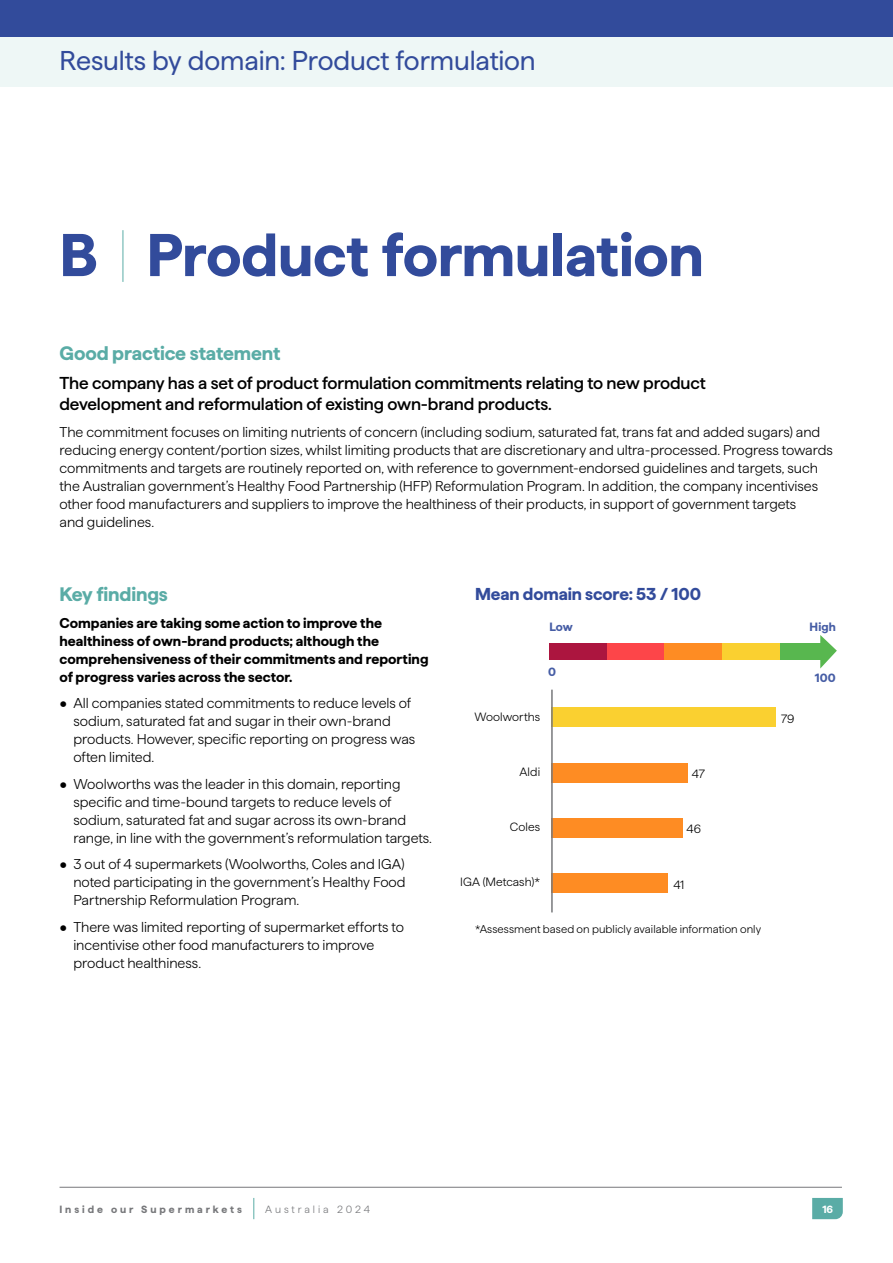
<style>
.page{position:relative;width:893px;height:1263px;background:#fff}
.page>*{position:absolute;margin:0;border:0;box-sizing:border-box;transform-origin:0 0}
.t1{font:700 60.15px "Haffer";letter-spacing:-.005em;color:#324b9b}
.t2{font:27.15px "Haffer";letter-spacing:-.005em;color:#324b9b}
.t3{font:700 19.5px "Haffer";letter-spacing:-.01em;color:#5aaca6}
.t4{font:500 17.25px/21px "Haffer";letter-spacing:-.01em;color:#000}
.t5{font:700 17.25px "Haffer";letter-spacing:-.005em;color:#324b9b}
.t6{font:300 14.25px/18px "Haffer";letter-spacing:-.005em;color:#000}
.t7{font:700 14.25px/18px "Haffer";color:#000}
.t8{font:300 12px "Haffer";letter-spacing:.005em;color:#000}
.t9{font:700 12px "Haffer";letter-spacing:.01em;color:#465da5}
.t10{font:300 11.25px "Haffer";letter-spacing:.005em;color:#000}
.t11{font:700 10.5px "Haffer";letter-spacing:.28em;color:#77787b}
.t12{font:300 10.5px "Haffer";letter-spacing:.28em;color:#77787b}
.t13{font:700 10.5px "Haffer";color:#fff}
</style>
<div class="page">
<svg style="left:812px;top:1198px;width:31px;height:21px"></svg>
<svg style="left:253px;top:1198px;width:1px;height:21px"></svg>
<hr style="left:60px;top:1187px;width:782px;height:1px;background:#77787b">
<div style="left:0;top:0;width:893px;height:37px;background:#324b9b"></div>
<div style="left:551px;top:708px;width:225px;height:19px;background:#fad030"></div>
<div style="left:551px;top:764px;width:137px;height:19px;background:#fe8c23"></div>
<div style="left:551px;top:818px;width:132px;height:20px;background:#fe8c23"></div>
<div style="left:551px;top:873px;width:117px;height:19px;background:#fe8c23"></div>
<hr style="left:551px;top:690px;width:2px;height:222px;background:#77787b">
<div style="left:549px;top:643px;width:58px;height:17px;background:#ac153f"></div>
<div style="left:607px;top:643px;width:58px;height:17px;background:#fd4549"></div>
<div style="left:665px;top:643px;width:57px;height:17px;background:#fe8c23"></div>
<div style="left:722px;top:643px;width:58px;height:17px;background:#fad030"></div>
<div style="left:780px;top:643px;width:41px;height:17px;background:#58b74f"></div>
<svg style="left:820px;top:635px;width:17px;height:33px"></svg>
<div style="left:0;top:38px;width:893px;height:49px;background:#eef7f6"></div>
<hr style="left:123px;top:230px;width:1px;height:52px;background:#5aaca6">
<h2 class="t2" style="left:60px;top:41px;width:478px">Results by domain: Product formulation</h2>
<h1 class="t1" style="left:60px;top:210px;width:646px">B Product formulation</h1>
<h3 class="t3" style="left:60px;top:338px;width:222px">Good practice statement</h3>
<p class="t4" style="left:60px;top:371px;width:648px">The company has a set of product formulation commitments relating to new product development and reformulation of existing own-brand products.</p>
<p class="t6" style="left:60px;top:421px;width:775px">The commitment focuses on limiting nutrients of concern (including sodium, saturated fat, trans fat and added sugars) and reducing energy content/portion sizes, whilst limiting products that are discretionary and ultra-processed. Progress towards commitments and targets are routinely reported on, with reference to government-endorsed guidelines and targets, such the Australian government’s Healthy Food Partnership (HFP) Reformulation Program. In addition, the company incentivises other food manufacturers and suppliers to improve the healthiness of their products, in support of government targets<br>and guidelines.</p>
<h3 class="t3" style="left:60px;top:580px;width:110px">Key findings</h3>
<p class="t7" style="left:60px;top:613px;width:370px">Companies are taking some action to improve the healthiness of own-brand products; although the comprehensiveness of their commitments and reporting of progress varies across the sector.</p>
<p class="t6" style="left:73px;top:693px;width:343px;text-indent:-14px">• All companies stated commitments to reduce levels of sodium, saturated fat and sugar in their own-brand products. However, specific reporting on progress was often limited.</p>
<p class="t6" style="left:73px;top:774px;width:360px;text-indent:-14px">• Woolworths was the leader in this domain, reporting specific and time-bound targets to reduce levels of sodium, saturated fat and sugar across its own-brand range, in line with the government’s reformulation targets.</p>
<p class="t6" style="left:73px;top:854px;width:334px;text-align:justify;text-indent:-14px">• 3 out of 4 supermarkets (Woolworths, Coles and IGA) noted participating in the government’s Healthy Food Partnership Reformulation Program.</p>
<p class="t6" style="left:73px;top:917px;width:332px;text-indent:-14px">• There was limited reporting of supermarket efforts to incentivise other food manufacturers to improve product healthiness.</p>
<p class="t5" style="left:475px;top:581px;width:228px">Mean domain score: 53 / 100</p>
<p class="t9" style="left:549px;top:618px;width:25px">Low</p>
<p class="t9" style="left:810px;top:618px;width:28px">High</p>
<p class="t9" style="left:548px;top:663px;width:9px">0</p>
<p class="t8" style="left:474px;top:708px;width:67px">Woolworths</p>
<p class="t8" style="left:520px;top:763px;width:22px">Aldi</p>
<p class="t8" style="left:692px;top:765px;width:15px">47</p>
<p class="t8" style="left:510px;top:818px;width:32px">Coles</p>
<p class="t8" style="left:686px;top:820px;width:16px">46</p>
<p class="t8" style="left:460px;top:873px;width:81px">IGA (Metcash)*</p>
<p class="t8" style="left:673px;top:875px;width:13px">41</p>
<p class="t10" style="left:475px;top:921px;width:288px">*Assessment based on publicly available information only</p>
<p class="t8" style="left:781px;top:710px;width:15px">79</p>
<p class="t9" style="left:815px;top:669px;width:22px">100</p>
<p class="t11" style="left:60px;top:1201px;width:184px">Inside our Supermarkets</p>
<p class="t12" style="left:265px;top:1202px;width:106px">Australia 2024</p>
<p class="t13" style="left:822px;top:1201px;width:12px">16</p>
</div>
